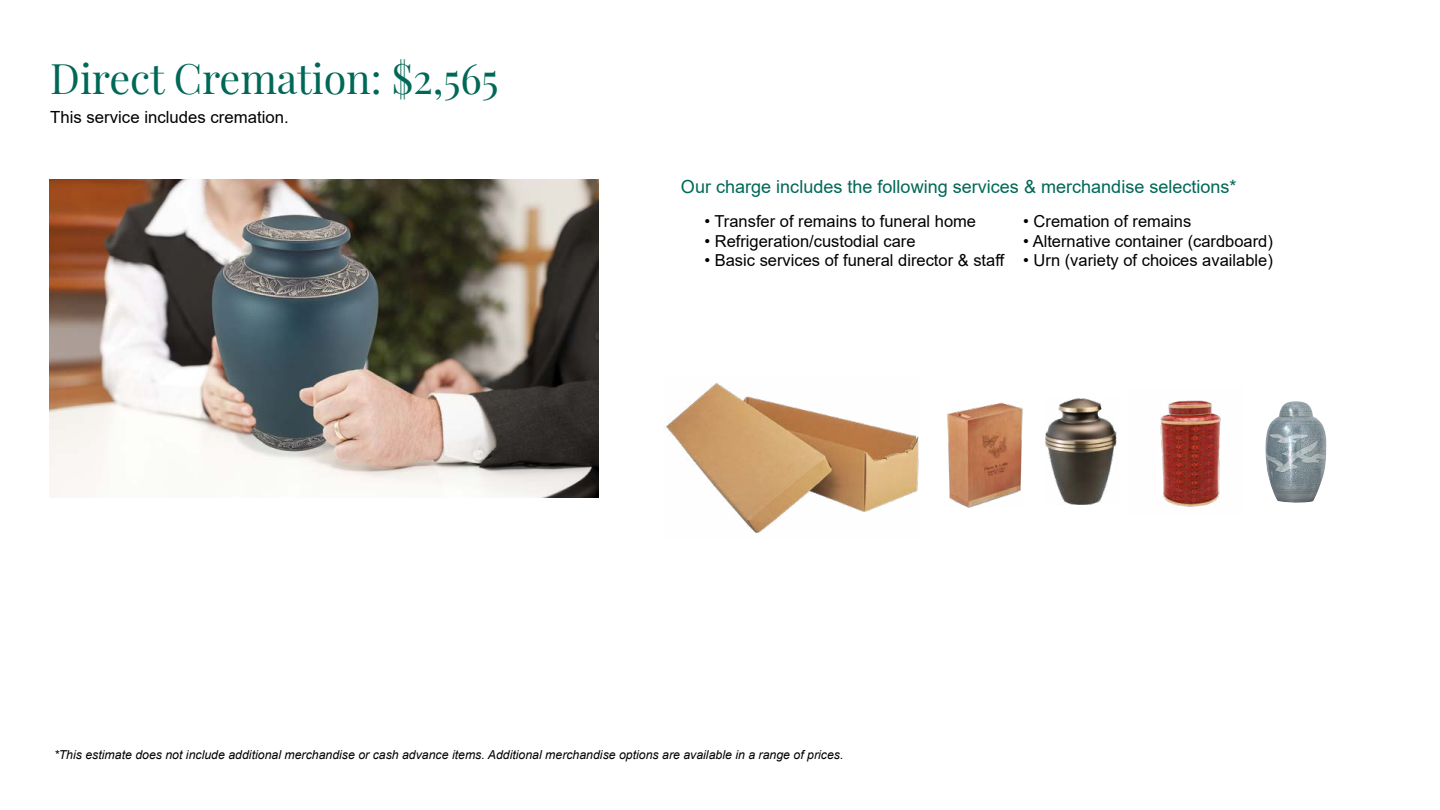
<style>
.page{position:relative;width:1440px;height:810px;background:#fff}
.page>*{position:absolute;margin:0;border:0;box-sizing:border-box;transform-origin:0 0}
.t1{font:41.25px "Playfair Display";letter-spacing:-.005em;color:#006857}
.t2{font:18.08px "Arial";color:#006857}
.t3{font:16.73px "Arial";color:#000}
.t4{font:16.5px "Arial";color:#000}
.t5{font:italic 12.3px "Arial";color:#000}
</style>
<div class="page">
<img style="left:1265px;top:401px;width:61px;height:102px">
<img style="left:1160px;top:400px;width:61px;height:107px">
<img style="left:947px;top:402px;width:76px;height:106px">
<img style="left:1045px;top:398px;width:72px;height:107px">
<img style="left:664px;top:383px;width:255px;height:150px">
<img style="left:50px;top:179px;width:549px;height:319px">
<h1 class="t1" style="left:50px;top:46px;width:450px">Direct Cremation: $2,565</h1>
<p class="t3" style="left:50px;top:106px;width:240px">This service includes cremation.</p>
<p class="t2" style="left:681px;top:174px;width:557px">Our charge includes the following services &amp; merchandise selections*</p>
<p class="t4" style="left:704px;top:210px;width:273px">• Transfer of remains to funeral home</p>
<p class="t4" style="left:704px;top:229px;width:213px">• Refrigeration/custodial care</p>
<p class="t4" style="left:704px;top:249px;width:302px">• Basic services of funeral director &amp; staff</p>
<p class="t4" style="left:1023px;top:210px;width:170px">• Cremation of remains</p>
<p class="t4" style="left:1023px;top:229px;width:251px">• Alternative container (cardboard)</p>
<p class="t4" style="left:1023px;top:249px;width:251px">• Urn (variety of choices available)</p>
<p class="t5" style="left:54px;top:747px;width:791px">*This estimate does not include additional merchandise or cash advance items. Additional merchandise options are available in a range of prices.</p>
</div>
